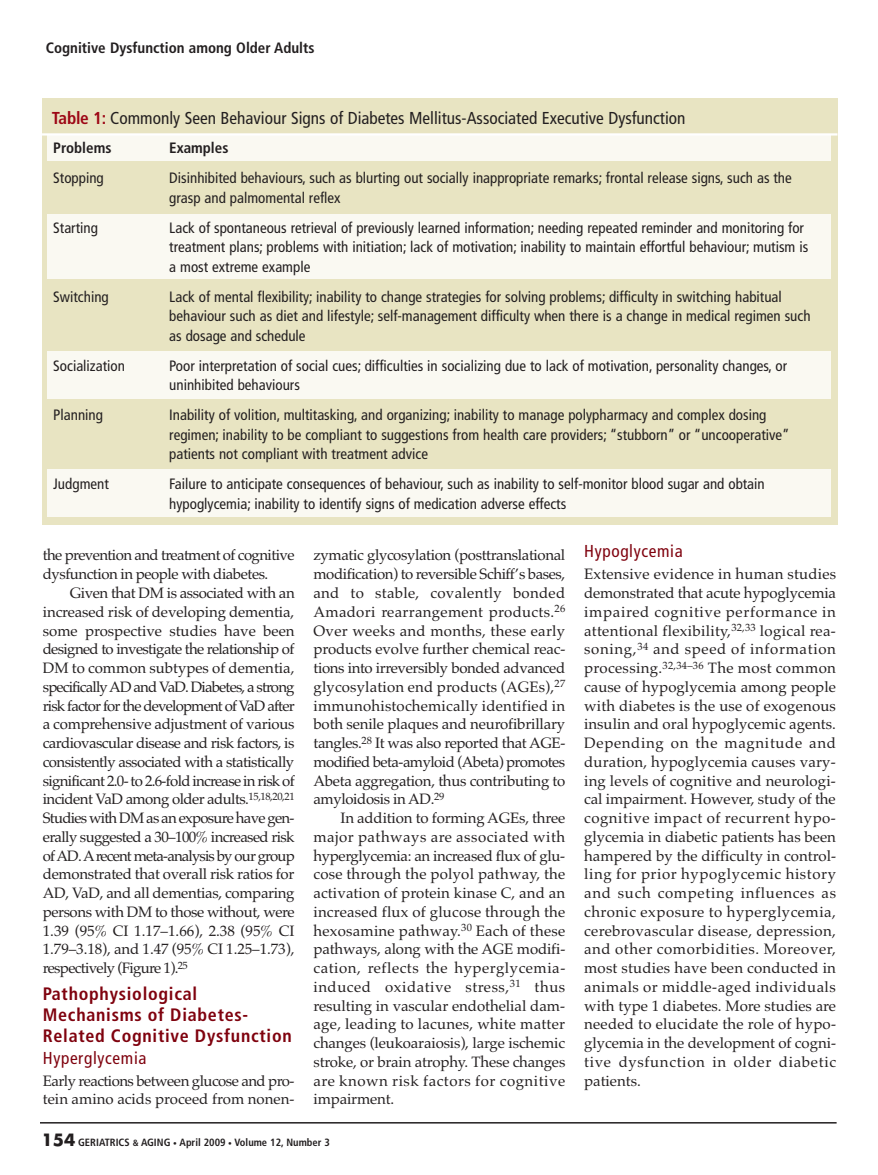
<style>
.page{position:relative;width:878px;height:1175px;background:#fff}
.page>*{position:absolute;margin:0;border:0;box-sizing:border-box;transform-origin:0 0}
.t1{font:700 condensed 18px/21px "Frutiger";letter-spacing:.04em;color:#7f020e}
.t2{font:condensed 17.25px "Frutiger";color:#231f20}
.t3{font:condensed 17.25px "Frutiger";letter-spacing:.04em;color:#7f020e}
.t4{font:15px/18.8px "Palatino";letter-spacing:-.02em;color:#231f20;text-align:justify}
.t5{font:condensed 15px/19.5px "Frutiger";color:#231f20}
.t6{font:15px/18.8px "Palatino";letter-spacing:-.04em;color:#231f20}
.t7{font:700 condensed 15px "Frutiger";color:#231f20}
.t8{font:700 condensed 10.5px "Frutiger";color:#231f20}
.s1{font-weight:700;color:#9d0715}
.s2{font-family:"Futura";font-stretch:normal;font-size:16.5px}
.s3{font-size:9px}
.s4{font-size:7.5px}
</style>
<div class="page">
<hr style="left:40px;top:1122px;width:796px;height:1px;background:#231f20">
<div style="left:42px;top:99px;width:795px;height:426px;background:#e8e4c2"></div>
<div style="left:47px;top:135px;width:783px;height:26px;background:#faf9f2"></div>
<div style="left:47px;top:214px;width:783px;height:65px;background:#faf9f2"></div>
<div style="left:47px;top:351px;width:783px;height:47px;background:#faf9f2"></div>
<div style="left:47px;top:469px;width:783px;height:48px;background:#faf9f2"></div>
<hr style="left:42px;top:133px;width:795px;height:3px;background:#fff">
<p class="t7" style="left:46px;top:42px;width:270px">Cognitive Dysfunction among Older Adults</p>
<p class="t2" style="left:52px;top:111px;width:635px"><span class="s1">Table 1:</span> Commonly Seen Behaviour Signs of Diabetes Mellitus-Associated Executive Dysfunction</p>
<p class="t7" style="left:53px;top:142px;width:60px">Problems</p>
<p class="t7" style="left:169px;top:142px;width:61px">Examples</p>
<p class="t5" style="left:53px;top:169px;width:52px">Stopping</p>
<p class="t5" style="left:169px;top:169px;width:624px">Disinhibited behaviours, such as blurting out socially inappropriate remarks; frontal release signs, such as the grasp and palmomental reflex</p>
<p class="t5" style="left:53px;top:219px;width:46px">Starting</p>
<p class="t5" style="left:169px;top:219px;width:640px">Lack of spontaneous retrieval of previously learned information; needing repeated reminder and monitoring for treatment plans; problems with initiation; lack of motivation; inability to maintain effortful behaviour; mutism is a most extreme example</p>
<p class="t5" style="left:53px;top:288px;width:57px">Switching</p>
<p class="t5" style="left:169px;top:288px;width:642px">Lack of mental flexibility; inability to change strategies for solving problems; difficulty in switching habitual behaviour such as diet and lifestyle; self-management difficulty when there is a change in medical regimen such as dosage and schedule</p>
<p class="t5" style="left:53px;top:357px;width:73px">Socialization</p>
<p class="t5" style="left:169px;top:357px;width:619px">Poor interpretation of social cues; difficulties in socializing due to lack of motivation, personality changes, or uninhibited behaviours</p>
<p class="t5" style="left:53px;top:406px;width:51px">Planning</p>
<p class="t5" style="left:169px;top:406px;width:622px">Inability of volition, multitasking, and organizing; inability to manage polypharmacy and complex dosing regimen; inability to be compliant to suggestions from health care providers; “stubborn” or “uncooperative” patients not compliant with treatment advice</p>
<p class="t5" style="left:53px;top:475px;width:57px">Judgment</p>
<p class="t5" style="left:169px;top:475px;width:597px">Failure to anticipate consequences of behaviour, such as inability to self-monitor blood sugar and obtain hypoglycemia; inability to identify signs of medication adverse effects</p>
<p class="t6" style="left:43px;top:546px;width:253px">the prevention and treatment of cognitive dysfunction in people with diabetes.</p>
<p class="t4" style="left:43px;top:583px;width:253px;text-indent:27px">Given that DM is associated with an increased risk of developing dementia, some prospective studies have been designed to investigate the relationship of DM to common subtypes of dementia, specifically AD and VaD. Diabetes, a strong risk factor for the development of VaD after a comprehensive adjustment of various cardiovascular disease and risk factors, is consistently associated with a statistically significant 2.0- to 2.6-fold increase in risk of incident VaD among older adults.<sup>15,18,20,21<br></sup>Studies with DM as an exposure have gen&shy;erally suggested a 30–100% increased risk of AD. Arecent meta-analysis by our group demonstrated that overall risk ratios for AD, VaD, and all dementias, comparing persons with DM to those without, were 1.39 (95% CI 1.17–1.66), 2.38 (95% CI 1.79–3.18), and 1.47 (95% CI 1.25–1.73), respectively (Figure 1).<sup>25</sup></p>
<p class="t1" style="left:43px;top:984px;width:250px">Pathophysiological<br>Mechanisms of Diabetes-<br>Related Cognitive Dysfunction</p>
<p class="t3" style="left:43px;top:1051px;width:105px">Hyperglycemia</p>
<p class="t4" style="left:43px;top:1071px;width:253px">Early reactions between glucose and pro&shy;tein amino acids proceed from nonen-</p>
<p class="t4" style="left:313px;top:546px;width:253px">zymatic glycosylation (posttranslational modification) to reversible Schiff’s bases, and to stable, covalently bonded Amadori rearrangement products.<sup>26<br></sup>Over weeks and months, these early products evolve further chemical reac&shy;tions into irreversibly bonded advanced glycosylation end products (AGEs),<sup>27 </sup>immunohistochemically identified in both senile plaques and neurofibrillary tangles.<sup>28</sup> It was also reported that AGE&shy;modified beta-amyloid (Abeta) promotes Abeta aggregation, thus contributing to amyloidosis in AD.<sup>29</sup></p>
<p class="t4" style="left:313px;top:808px;width:253px;text-indent:27px">In addition to forming AGEs, three major pathways are associated with hyperglycemia: an increased flux of glu&shy;cose through the polyol pathway, the activation of protein kinase C, and an increased flux of glucose through the hexosamine pathway.<sup>30</sup> Each of these pathways, along with the AGE modifi&shy;cation, reflects the hyperglycemia&shy;induced oxidative stress,<sup>31</sup> thus resulting in vascular endothelial dam&shy;age, leading to lacunes, white matter changes (leukoaraiosis), large ischemic stroke, or brain atrophy. These changes are known risk factors for cognitive impairment.</p>
<p class="t8" style="left:41px;top:1138px;width:290px"><span class="s2">154</span> GERIATRICS <span class="s3">&amp;</span> AGING <span class="s4">•</span> April 2009 <span class="s4">•</span> Volume 12, Number 3</p>
<p class="t3" style="left:584px;top:544px;width:100px">Hypoglycemia</p>
<p class="t4" style="left:584px;top:564px;width:253px">Extensive evidence in human studies demonstrated that acute hypoglycemia impaired cognitive performance in attentional flexibility,<sup>32,33</sup> logical rea&shy;soning,<sup>34</sup> and speed of information processing.<sup>32,34–36</sup> The most common cause of hypoglycemia among people with diabetes is the use of exogenous insulin and oral hypoglycemic agents.<br>Depending on the magnitude and duration, hypoglycemia causes vary&shy;ing levels of cognitive and neurologi&shy;cal impairment. However, study of the cognitive impact of recurrent hypo&shy;glycemia in diabetic patients has been hampered by the difficulty in control&shy;ling for prior hypoglycemic history and such competing influences as chronic exposure to hyperglycemia, cerebrovascular disease, depression, and other comorbidities. Moreover, most studies have been conducted in animals or middle-aged individuals with type 1 diabetes. More studies are needed to elucidate the role of hypo&shy;glycemia in the development of cogni&shy;tive dysfunction in older diabetic patients.</p>
</div>
